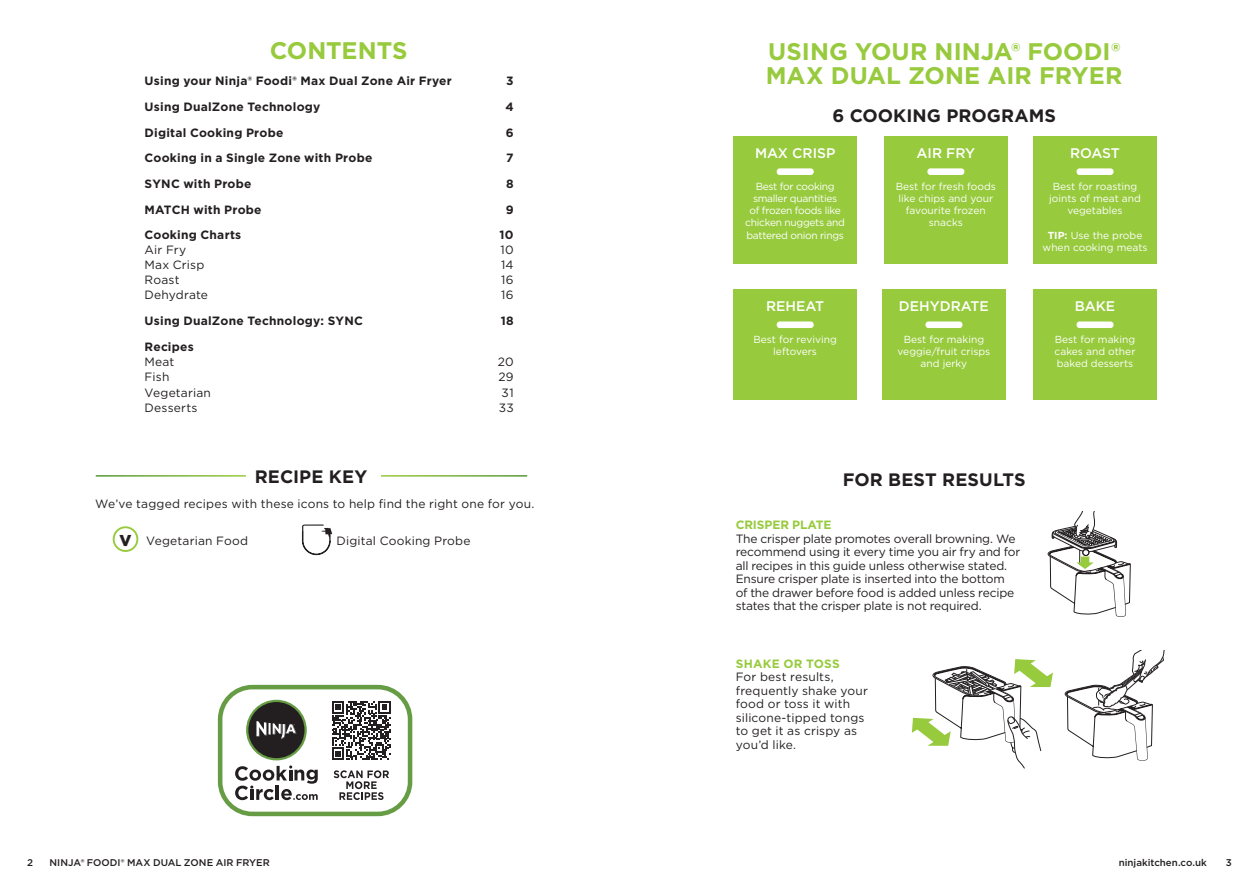
<style>
.page{position:relative;width:1259px;height:893px;background:#fff}
.page>*{position:absolute;margin:0;border:0;box-sizing:border-box;transform-origin:0 0}
.t1{font:700 24px/24px "Gotham";color:#97ca3d}
.t2{font:700 18px "Gotham";letter-spacing:.005em;color:#231f20}
.t3{font:500 13.95px "Gotham";color:#fff}
.t4{font:12px/13.5px "Gotham";letter-spacing:-.01em;color:#231f20}
.t5{font:12px/13.5px "Gotham";letter-spacing:.015em;color:#231f20}
.t6{font:700 12px "Gotham";letter-spacing:.02em;color:#231f20}
.t7{font:700 12px "Gotham";color:#97ca3d}
.t8{font:700 12px "Gotham";letter-spacing:.02em;color:#97ca3d}
.t9{font:12px "Gotham";letter-spacing:.01em;color:#231f20}
.t10{font:12px "Gotham";letter-spacing:.02em;color:#231f20}
.t11{font:10.2px/12.1px "Gotham";color:#fff;text-align:center}
.t12{font:10.2px/12.1px "Gotham";letter-spacing:-.03em;color:#fff;text-align:center}
.t13{font:500 9.75px "Gotham";color:#231f20}
.s1{font-weight:900;font-size:15.75px}
.s2{font-weight:700}
</style>
<div class="page">
<div style="left:884px;top:136px;width:123px;height:128px;background:#97ca3d"></div>
<div style="left:928px;top:169px;width:36px;height:5px;background:#fff;border-radius:3px"></div>
<div style="left:927px;top:169px;width:37px;height:6px;border:1px solid #fff;border-radius:3px"></div>
<div style="left:1033px;top:289px;width:123px;height:111px;background:#97ca3d"></div>
<div style="left:1077px;top:322px;width:36px;height:6px;background:#fff;border-radius:3px"></div>
<div style="left:1077px;top:322px;width:36px;height:6px;border:1px solid #fff;border-radius:3px"></div>
<div style="left:1033px;top:136px;width:123px;height:128px;background:#97ca3d"></div>
<div style="left:1077px;top:169px;width:36px;height:5px;background:#fff;border-radius:3px"></div>
<div style="left:1077px;top:169px;width:36px;height:6px;border:1px solid #fff;border-radius:3px"></div>
<div style="left:733px;top:289px;width:124px;height:111px;background:#97ca3d"></div>
<div style="left:777px;top:322px;width:36px;height:6px;background:#fff;border-radius:3px"></div>
<div style="left:777px;top:322px;width:36px;height:6px;border:1px solid #fff;border-radius:3px"></div>
<div style="left:733px;top:136px;width:124px;height:128px;background:#97ca3d"></div>
<div style="left:777px;top:169px;width:36px;height:5px;background:#fff;border-radius:3px"></div>
<div style="left:777px;top:169px;width:36px;height:6px;border:1px solid #fff;border-radius:3px"></div>
<div style="left:882px;top:289px;width:123px;height:111px;background:#97ca3d"></div>
<div style="left:926px;top:322px;width:36px;height:6px;background:#fff;border-radius:3px"></div>
<div style="left:926px;top:322px;width:36px;height:6px;border:1px solid #fff;border-radius:3px"></div>
<div style="left:113px;top:526px;width:25px;height:26px;border:2px solid #97ca3d;border-radius:50%"></div>
<svg style="left:1048px;top:511px;width:82px;height:106px"></svg>
<svg style="left:911px;top:659px;width:142px;height:109px"></svg>
<svg style="left:1065px;top:650px;width:100px;height:111px"></svg>
<div style="left:218px;top:685px;width:194px;height:131px;border:5px solid #659c44;border-radius:32px"></div>
<svg style="left:334px;top:770px;width:55px;height:30px"></svg>
<svg style="left:235px;top:765px;width:83px;height:35px"></svg>
<div style="left:247px;top:701px;width:59px;height:58px;background:#231f20;border-radius:50%"></div>
<div style="left:246px;top:700px;width:61px;height:60px;border:2px solid #659c44;border-radius:50%"></div>
<svg style="left:256px;top:721px;width:40px;height:18px"></svg>
<svg style="left:332px;top:701px;width:59px;height:59px"></svg>
<svg style="left:302px;top:524px;width:30px;height:31px"></svg>
<h1 class="t1" style="left:270px;top:38px;width:139px">CONTENTS</h1>
<p class="t6" style="left:145px;top:73px;width:309px">Using your Ninja® Foodi® Max Dual Zone Air Fryer</p>
<p class="t6" style="left:506px;top:73px;width:9px">3</p>
<p class="t6" style="left:145px;top:99px;width:177px">Using DualZone Technology</p>
<p class="t6" style="left:505px;top:99px;width:10px">4</p>
<p class="t6" style="left:145px;top:125px;width:140px">Digital Cooking Probe</p>
<p class="t6" style="left:506px;top:125px;width:9px">6</p>
<p class="t6" style="left:145px;top:150px;width:229px">Cooking in a Single Zone with Probe</p>
<p class="t6" style="left:506px;top:150px;width:9px">7</p>
<p class="t6" style="left:145px;top:176px;width:108px">SYNC with Probe</p>
<p class="t6" style="left:506px;top:176px;width:9px">8</p>
<p class="t6" style="left:145px;top:201px;width:118px">MATCH with Probe</p>
<p class="t6" style="left:506px;top:201px;width:9px">9</p>
<p class="t6" style="left:145px;top:227px;width:98px">Cooking Charts</p>
<p class="t6" style="left:499px;top:227px;width:16px">10</p>
<p class="t4" style="left:145px;top:243px;width:43px">Air Fry</p>
<p class="t4" style="left:500px;top:243px;width:15px">10</p>
<p class="t5" style="left:145px;top:258px;width:61px">Max Crisp</p>
<p class="t4" style="left:501px;top:258px;width:14px">14</p>
<p class="t4" style="left:145px;top:273px;width:36px">Roast</p>
<p class="t4" style="left:501px;top:273px;width:14px">16</p>
<p class="t9" style="left:145px;top:287px;width:65px">Dehydrate</p>
<p class="t4" style="left:501px;top:288px;width:14px">16</p>
<p class="t6" style="left:145px;top:313px;width:220px">Using DualZone Technology: SYNC</p>
<p class="t6" style="left:501px;top:313px;width:14px">18</p>
<p class="t6" style="left:145px;top:338px;width:51px">Recipes</p>
<p class="t4" style="left:145px;top:355px;width:31px">Meat</p>
<p class="t4" style="left:498px;top:355px;width:17px">20</p>
<p class="t4" style="left:145px;top:370px;width:26px">Fish</p>
<p class="t4" style="left:498px;top:370px;width:17px">29</p>
<p class="t5" style="left:145px;top:385px;width:68px">Vegetarian</p>
<p class="t4" style="left:501px;top:385px;width:14px">31</p>
<p class="t10" style="left:145px;top:400px;width:54px">Desserts</p>
<p class="t4" style="left:499px;top:401px;width:16px">33</p>
<h2 class="t2" style="left:255px;top:464px;width:114px">RECIPE KEY</h2>
<p class="t5" style="left:95px;top:496px;width:441px">We’ve tagged recipes with these icons to help find the right one for you.</p>
<p class="t5" style="left:119px;top:533px;width:130px"><span class="s1">V</span> Vegetarian Food</p>
<p class="t5" style="left:336px;top:533px;width:135px">Digital Cooking Probe</p>
<h1 class="t1" style="left:766px;top:39px;width:358px">USING YOUR NINJA® FOODI®<br>MAX DUAL ZONE AIR FRYER</h1>
<h2 class="t2" style="left:832px;top:104px;width:225px">6 COOKING PROGRAMS</h2>
<p class="t3" style="left:916px;top:144px;width:60px">AIR FRY</p>
<p class="t11" style="left:896px;top:180px;width:102px">Best for fresh foods like chips and your favourite frozen snacks</p>
<p class="t3" style="left:755px;top:144px;width:82px">MAX CRISP</p>
<p class="t12" style="left:745px;top:180px;width:101px">Best for cooking smaller quantities<br>of frozen foods like chicken nuggets and battered onion rings</p>
<p class="t3" style="left:1070px;top:144px;width:51px">ROAST</p>
<p class="t11" style="left:1049px;top:180px;width:93px">Best for roasting joints of meat and vegetables</p>
<p class="t11" style="left:1042px;top:229px;width:107px"><span class="s2">TIP:</span> Use the probe when cooking meats</p>
<p class="t3" style="left:766px;top:297px;width:60px">REHEAT</p>
<p class="t11" style="left:753px;top:333px;width:85px">Best for reviving leftovers</p>
<p class="t3" style="left:899px;top:297px;width:91px">DEHYDRATE</p>
<p class="t11" style="left:897px;top:333px;width:94px">Best for making veggie/fruit crisps and jerky</p>
<p class="t3" style="left:1074px;top:297px;width:42px">BAKE</p>
<p class="t11" style="left:1054px;top:333px;width:82px;text-align:justify">Best for making cakes and other baked desserts</p>
<h2 class="t2" style="left:843px;top:468px;width:184px">FOR BEST RESULTS</h2>
<p class="t7" style="left:735px;top:517px;width:97px">CRISPER PLATE</p>
<p class="t4" style="left:735px;top:532px;width:286px">The crisper plate promotes overall browning. We recommend using it every time you air fry and for all recipes in this guide unless otherwise stated.<br>Ensure crisper plate is inserted into the bottom<br>of the drawer before food is added unless recipe states that the crisper plate is not required.</p>
<p class="t8" style="left:735px;top:656px;width:106px">SHAKE OR TOSS</p>
<p class="t5" style="left:735px;top:670px;width:134px">For best results, frequently shake your food or toss it with silicone-tipped tongs to get it as crispy as you’d like.</p>
<p class="t13" style="left:27px;top:856px;width:7px">2</p>
<p class="t13" style="left:50px;top:856px;width:222px">NINJA® FOODI® MAX DUAL ZONE AIR FRYER</p>
<p class="t13" style="left:1118px;top:856px;width:90px">ninjakitchen.co.uk</p>
<p class="t13" style="left:1226px;top:856px;width:8px">3</p>
</div>
